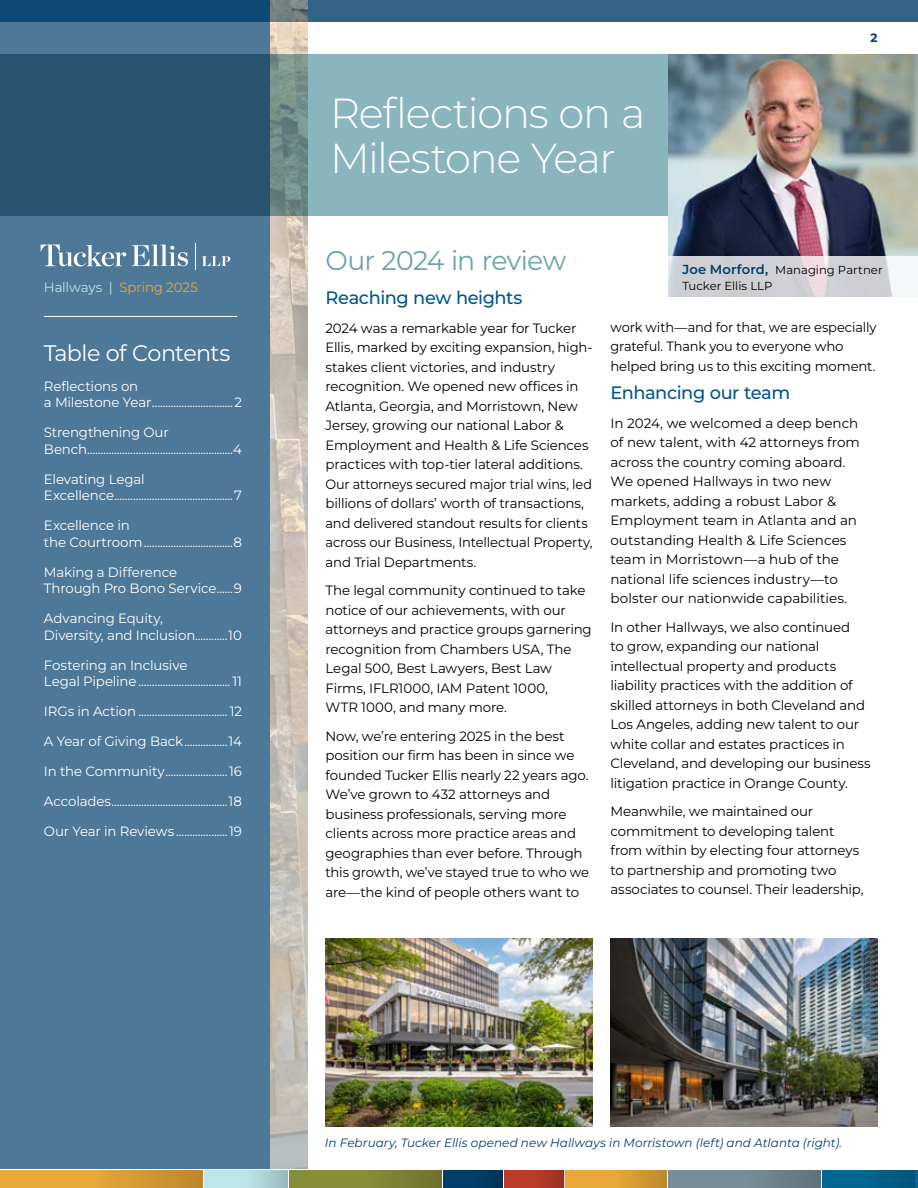
<style>
.page{position:relative;width:918px;height:1188px;background:#fff}
.page>*{position:absolute;margin:0;border:0;box-sizing:border-box;transform-origin:0 0}
.t1{font:300 42px/45px "Montserrat";letter-spacing:-.03em;color:#fff}
.t2{font:27px "Montserrat";letter-spacing:-.03em;color:#6da3ae}
.t3{font:22.5px "Montserrat";letter-spacing:-.03em;color:#fff}
.t4{font:500 18px "Montserrat";letter-spacing:-.025em;color:#005689}
.t5{font:13.5px/19.5px "Montserrat";letter-spacing:-.01em;color:#000}
.t6{font:13.5px/16.5px "Montserrat";letter-spacing:-.01em;color:#fff}
.t7{font:13.5px/19.5px "Montserrat";letter-spacing:-.01em;color:#000;scale:.96 1}
.t8{font:13.5px "Montserrat";letter-spacing:-.01em;color:#e9a837}
.t9{font:italic 12px "Montserrat";letter-spacing:.005em;color:#003e6b}
.t10{font:700 12px "Montserrat";color:#003e6b}
.t11{font:11.55px/16px "Montserrat";letter-spacing:.005em;color:#000}
.s1{color:#bee5eb}
.s2{font-weight:600;font-size:13.05px;color:#003e6b}
</style>
<div class="page">
<div style="left:0;top:1170px;width:202px;height:18px;background:#e9a837"></div>
<div style="left:91px;top:1170px;width:111px;height:18px;background:linear-gradient(to right,#e9a837,#bc872c)"></div>
<div style="left:289px;top:1170px;width:153px;height:18px;background:#888d38"></div>
<div style="left:669px;top:1170px;width:152px;height:18px;background:#768d99"></div>
<div style="left:204px;top:1170px;width:84px;height:18px;background:#bee5eb"></div>
<div style="left:823px;top:1170px;width:95px;height:18px;background:#006795"></div>
<div style="left:443px;top:1170px;width:60px;height:18px;background:#003e6b"></div>
<div style="left:504px;top:1170px;width:60px;height:18px;background:#bc3b2a"></div>
<div style="left:566px;top:1170px;width:101px;height:18px;background:#e9a837"></div>
<div style="left:246px;top:1170px;width:42px;height:18px;background:linear-gradient(to right,#bee5eb,#9ababf)"></div>
<div style="left:366px;top:1170px;width:76px;height:18px;background:linear-gradient(to right,#888c38,#6e722d)"></div>
<div style="left:473px;top:1170px;width:30px;height:18px;background:#003760"></div>
<svg style="left:543px;top:1170px;width:21px;height:18px"></svg>
<div style="left:617px;top:1170px;width:50px;height:18px;background:linear-gradient(to right,#e9a836,#bd882c)"></div>
<div style="left:745px;top:1170px;width:76px;height:18px;background:linear-gradient(to right,#768d99,#5f727c)"></div>
<div style="left:864px;top:1170px;width:50px;height:18px;background:linear-gradient(to right,#006694,#005479)"></div>
<div style="left:0;top:0;width:918px;height:22px;background:#336488"></div>
<img style="left:270px;top:0;width:38px;height:1169px">
<div style="left:0;top:0;width:270px;height:1169px;background:#4d7897"></div>
<svg style="left:0;top:54px;width:668px;height:162px;background:#608b9a"></svg>
<img style="left:668px;top:54px;width:250px;height:202px">
<svg style="left:668px;top:256px;width:250px;height:41px;background:#d5d5da"></svg>
<svg style="left:40px;top:245px;width:148px;height:21px"></svg>
<svg style="left:195px;top:243px;width:1px;height:27px"></svg>
<svg style="left:202px;top:256px;width:28px;height:10px"></svg>
<hr style="left:44px;top:316px;width:193px;height:1px;background:#fff">
<img style="left:610px;top:938px;width:268px;height:188px">
<img style="left:326px;top:938px;width:266px;height:188px">
<p class="t8" style="left:44px;top:278px;width:155px"><span class="s1">Hallways |</span> Spring 2025</p>
<h3 class="t3" style="left:44px;top:337px;width:188px">Table of Contents</h3>
<p class="t6" style="left:44px;top:377px;width:200px">Reflections on<br>a Milestone Year..............................2</p>
<p class="t6" style="left:44px;top:424px;width:199px">Strengthening Our<br>Bench......................................................4</p>
<p class="t6" style="left:44px;top:470px;width:200px">Elevating Legal<br>Excellence............................................7</p>
<p class="t6" style="left:44px;top:517px;width:200px">Excellence in<br>the Courtroom.................................8</p>
<p class="t6" style="left:44px;top:563px;width:200px">Making a Difference<br>Through Pro Bono Service......9</p>
<p class="t6" style="left:44px;top:610px;width:200px">Advancing Equity,<br>Diversity, and Inclusion............10</p>
<p class="t6" style="left:44px;top:656px;width:200px">Fostering an Inclusive<br>Legal Pipeline.................................. 11</p>
<p class="t6" style="left:44px;top:703px;width:199px">IRGs in Action ................................. 12</p>
<p class="t6" style="left:44px;top:733px;width:200px">A Year of Giving Back................14</p>
<p class="t6" style="left:44px;top:763px;width:200px">In the Community.......................16</p>
<p class="t6" style="left:44px;top:793px;width:200px">Accolades...........................................18</p>
<p class="t6" style="left:44px;top:823px;width:200px">Our Year in Reviews ...................19</p>
<h1 class="t1" style="left:330px;top:89px;width:317px">Reflections on a<br>Milestone Year</h1>
<p class="t10" style="left:870px;top:29px;width:9px">2</p>
<h2 class="t2" style="left:326px;top:242px;width:242px">Our 2024 in review</h2>
<h3 class="t4" style="left:326px;top:285px;width:199px">Reaching new heights</h3>
<p class="t5" style="left:325px;top:318px;width:269px">2024 was a remarkable year for Tucker Ellis, marked by exciting expansion, high&shy;stakes client victories, and industry recognition. We opened new offices in Atlanta, Georgia, and Morristown, New Jersey, growing our national Labor &amp; Employment and Health &amp; Life Sciences practices with top-tier lateral additions.<br>Our attorneys secured major trial wins, led billions of dollars’ worth of transactions, and delivered standout results for clients across our Business, Intellectual Property, and Trial Departments.</p>
<p class="t5" style="left:325px;top:580px;width:268px">The legal community continued to take notice of our achievements, with our attorneys and practice groups garnering recognition from Chambers USA, The Legal 500, Best Lawyers, Best Law Firms, IFLR1000, IAM Patent 1000,<br>WTR 1000, and many more.</p>
<p class="t5" style="left:325px;top:726px;width:265px">Now, we’re entering 2025 in the best position our firm has been in since we founded Tucker Ellis nearly 22 years ago.<br>We’ve grown to 432 attorneys and business professionals, serving more clients across more practice areas and geographies than ever before. Through this growth, we’ve stayed true to who we are—the kind of people others want to</p>
<p class="t11" style="left:683px;top:261px;width:202px"><span class="s2">Joe Morford,</span> Managing Partner<br>Tucker Ellis LLP</p>
<p class="t7" style="left:610px;top:317px;width:279px">work with—and for that, we are especially grateful. Thank you to everyone who helped bring us to this exciting moment.</p>
<h3 class="t4" style="left:610px;top:380px;width:181px">Enhancing our team</h3>
<p class="t5" style="left:610px;top:413px;width:251px">In 2024, we welcomed a deep bench of new talent, with 42 attorneys from across the country coming aboard.<br>We opened Hallways in two new markets, adding a robust Labor &amp; Employment team in Atlanta and an outstanding Health &amp; Life Sciences team in Morristown—a hub of the national life sciences industry—to bolster our nationwide capabilities.</p>
<p class="t5" style="left:610px;top:617px;width:262px">In other Hallways, we also continued<br>to grow, expanding our national intellectual property and products liability practices with the addition of skilled attorneys in both Cleveland and Los Angeles, adding new talent to our white collar and estates practices in Cleveland, and developing our business litigation practice in Orange County.</p>
<p class="t5" style="left:610px;top:801px;width:255px">Meanwhile, we maintained our commitment to developing talent from within by electing four attorneys to partnership and promoting two associates to counsel. Their leadership,</p>
<p class="t9" style="left:325px;top:1135px;width:519px">In February, Tucker Ellis opened new Hallways in Morristown (left) and Atlanta (right).</p>
</div>
